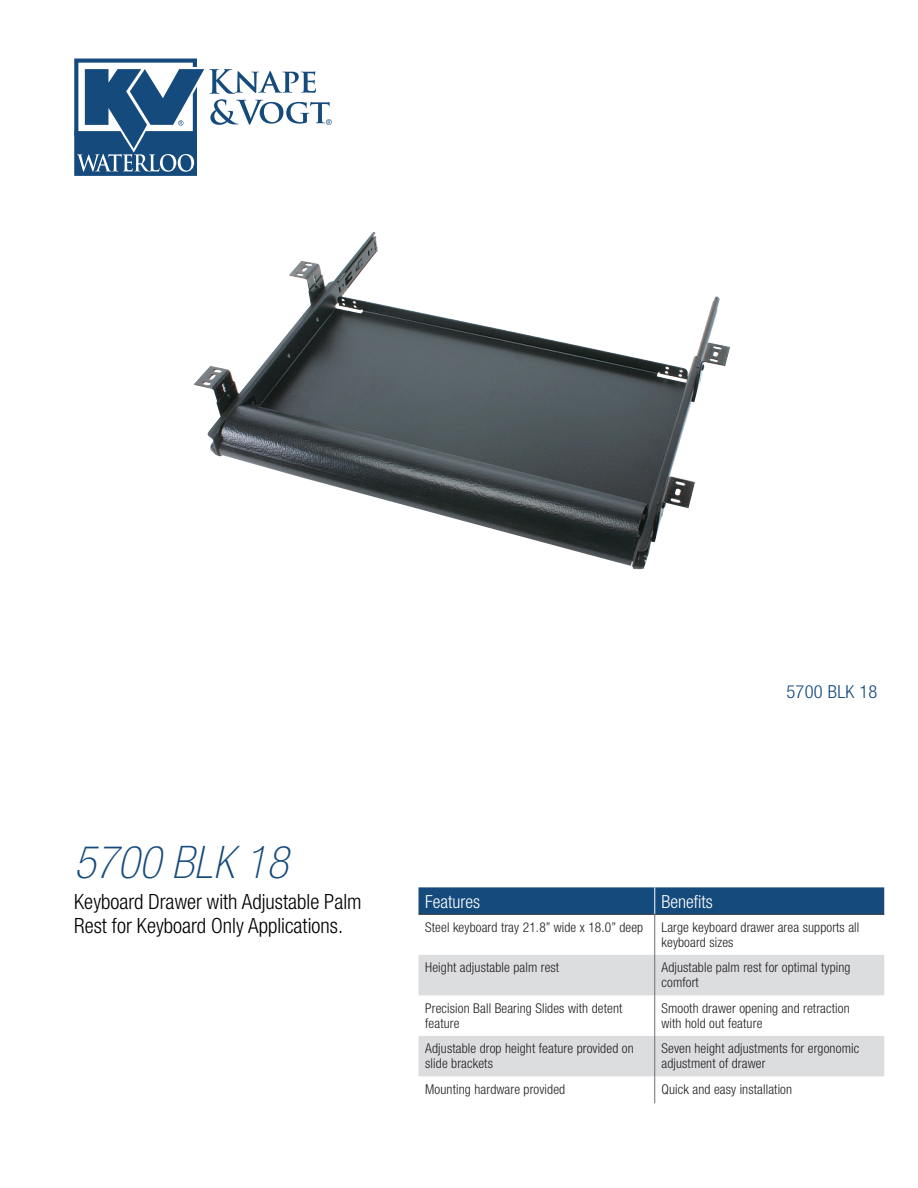
<style>
.page{position:relative;width:918px;height:1188px;background:#fff}
.page>*{position:absolute;margin:0;border:0;box-sizing:border-box;transform-origin:0 0}
.Description{font:italic 100 condensed 45px "Helvetica Neue";color:#144a7c}
.Description-2{font:300 condensed 21px/24px "Helvetica Neue";color:#000}
.t1{font:300 condensed 18px "Helvetica Neue";color:#fff}
.t2{font:300 condensed 18px "Helvetica Neue";letter-spacing:.015em;color:#144a7c}
.Chart-features_benef{font:300 condensed 13.5px/15px "Helvetica Neue";letter-spacing:.01em;color:#231f20}
</style>
<div class="page">
<svg style="left:74px;top:59px;width:258px;height:117px"></svg>
<img style="left:194px;top:232px;width:536px;height:337px">
<svg style="left:418px;top:955px;width:466px;height:121px;fill:#dcdddf"></svg>
<div style="left:418px;top:887px;width:466px;height:27px;background:#144a7c"></div>
<hr style="left:418px;top:914px;width:237px;height:1px;background:#3e3e3f">
<hr style="left:655px;top:914px;width:229px;height:1px;background:#3e3e3f">
<hr style="left:654px;top:915px;width:1px;height:40px;background:#6c6d70">
<hr style="left:654px;top:955px;width:1px;height:40px;background:#6c6d70">
<hr style="left:654px;top:995px;width:1px;height:41px;background:#6c6d70">
<hr style="left:654px;top:1036px;width:1px;height:40px;background:#6c6d70">
<svg style="left:654px;top:1076px;width:1px;height:27px"></svg>
<p class="t2" style="left:786px;top:681px;width:93px">5700 BLK 18</p>
<p class="Description" style="left:74px;top:837px;width:215px">5700 BLK 18</p>
<p class="Description-2" style="left:74px;top:889px;width:289px">Keyboard Drawer with Adjustable Palm<br>Rest for Keyboard Only Applications.</p>
<p class="t1" style="left:425px;top:891px;width:57px">Features</p>
<p class="t1" style="left:662px;top:891px;width:53px">Benefits</p>
<p class="Chart-features_benef" style="left:425px;top:920px;width:219px">Steel keyboard tray 21.8” wide x 18.0” deep</p>
<p class="Chart-features_benef" style="left:662px;top:920px;width:199px">Large keyboard drawer area supports all keyboard sizes</p>
<p class="Chart-features_benef" style="left:425px;top:960px;width:135px">Height adjustable palm rest</p>
<p class="Chart-features_benef" style="left:662px;top:960px;width:191px">Adjustable palm rest for optimal typing comfort</p>
<p class="Chart-features_benef" style="left:425px;top:1001px;width:199px">Precision Ball Bearing Slides with detent feature</p>
<p class="Chart-features_benef" style="left:662px;top:1001px;width:190px">Smooth drawer opening and retraction with hold out feature</p>
<p class="Chart-features_benef" style="left:425px;top:1041px;width:210px">Adjustable drop height feature provided on slide brackets</p>
<p class="Chart-features_benef" style="left:662px;top:1041px;width:199px">Seven height adjustments for ergonomic adjustment of drawer</p>
<p class="Chart-features_benef" style="left:425px;top:1082px;width:142px">Mounting hardware provided</p>
<p class="Chart-features_benef" style="left:662px;top:1082px;width:132px">Quick and easy installation</p>
</div>
